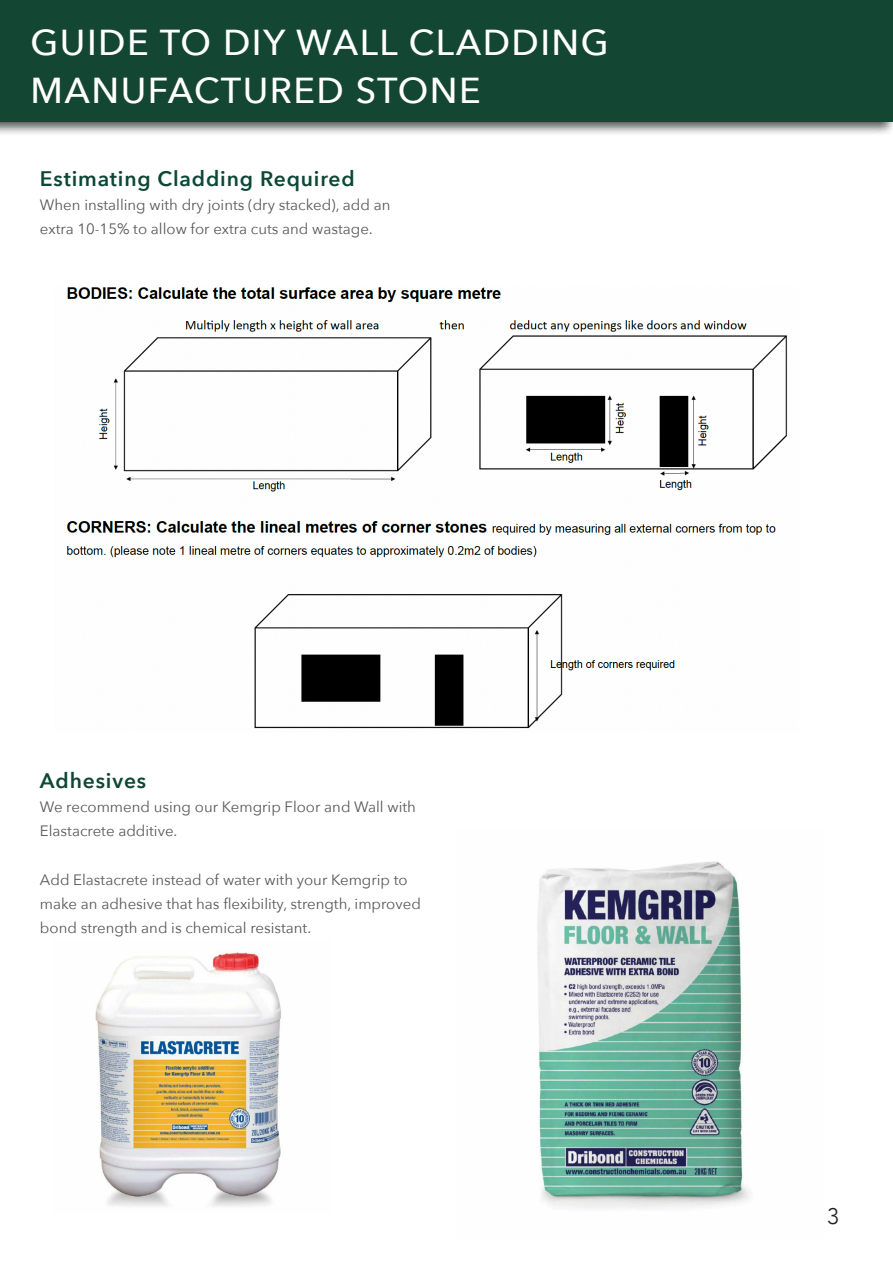
<style>
.page{position:relative;width:893px;height:1263px;background:#fff}
.page>*{position:absolute;margin:0;border:0;box-sizing:border-box;transform-origin:0 0}
.t1{font:500 36px/48px "Avenir Next";letter-spacing:.04em;color:#fff}
.t2{font:300 22.5px "Avenir";color:#231f20}
.Intro_Copy{font:600 21px "Avenir Next";letter-spacing:.04em;color:#0d4735}
.Intro_Copy-2{font:15px/24px "Avenir Next";color:#57585a}
</style>
<div class="page">
<div style="left:0;top:0;width:893px;height:136px;background:#231f20;opacity:.75"></div>
<div style="left:0;top:0;width:893px;height:122px;background:#144634"></div>
<img style="left:66px;top:287px;width:722px;height:442px">
<img style="left:537px;top:861px;width:213px;height:348px">
<img style="left:95px;top:951px;width:186px;height:256px">
<p class="t1" style="left:31px;top:17px;width:580px">GUIDE TO DIY WALL CLADDING<br>MANUFACTURED STONE</p>
<p class="Intro_Copy" style="left:40px;top:161px;width:316px">Estimating Cladding Required</p>
<p class="Intro_Copy-2" style="left:40px;top:192px;width:352px">When installing with dry joints (dry stacked), add an extra 10-15% to allow for extra cuts and wastage.</p>
<p class="Intro_Copy" style="left:40px;top:762px;width:108px">Adhesives</p>
<p class="Intro_Copy-2" style="left:40px;top:794px;width:377px">We recommend using our Kemgrip Floor and Wall with<br>Elastacrete additive.</p>
<p class="Intro_Copy-2" style="left:40px;top:867px;width:382px">Add Elastacrete instead of water with your Kemgrip to make an adhesive that has flexibility, strength, improved bond strength and is chemical resistant.</p>
<h2 class="t2" style="left:827px;top:1203px;width:13px">3</h2>
</div>
